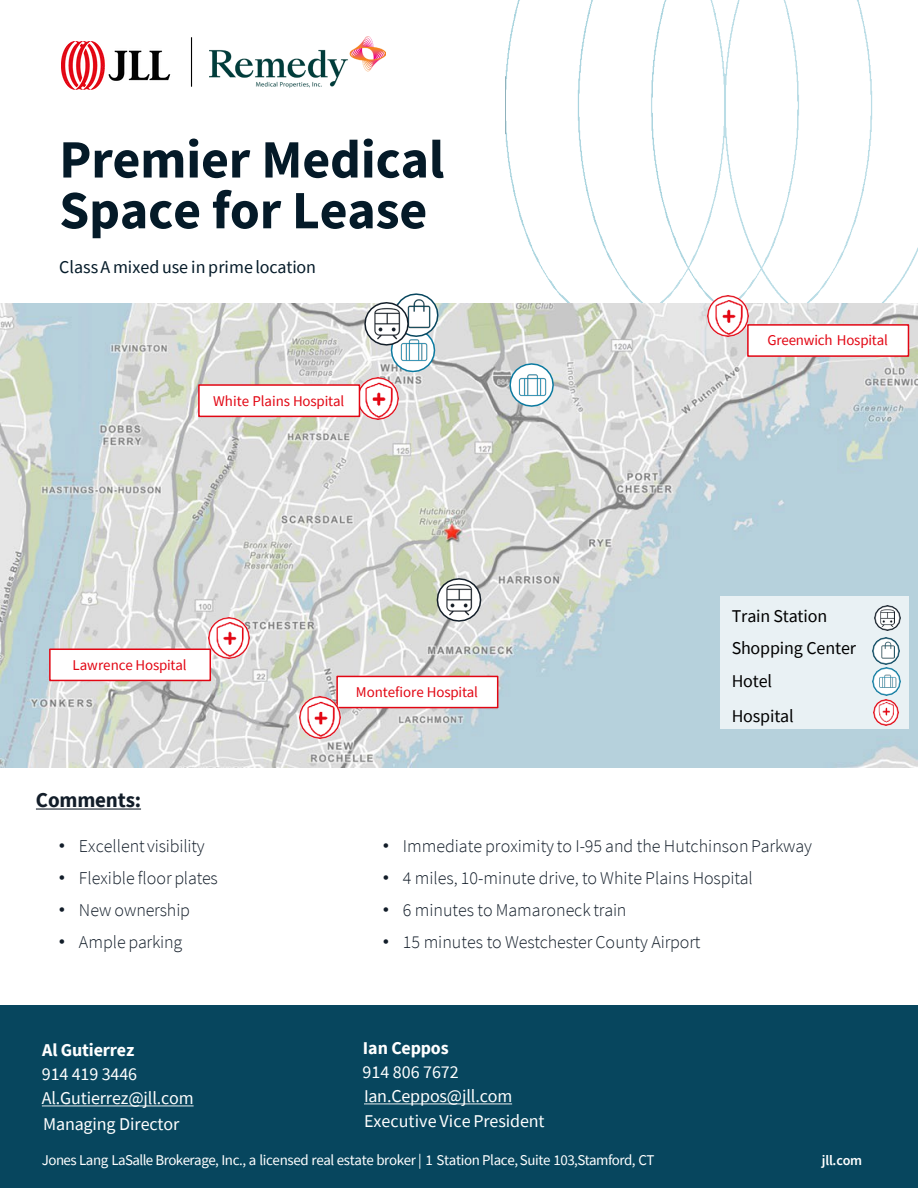
<style>
.page{position:relative;width:918px;height:1188px;background:#fff}
.page>*{position:absolute;margin:0;border:0;box-sizing:border-box;transform-origin:0 0}
.t1{font:700 54px "Source Sans Pro";letter-spacing:-.005em;color:#041a28}
.t2{font:700 21px "Source Sans Pro";letter-spacing:-.01em;color:#121d29}
.t3{font:300 18px "Source Sans Pro";color:#121d29}
.t4{font:18px/25.5px "Source Sans Pro";letter-spacing:-.005em;color:#fff}
.t5{font:18px/32.4px "Source Sans Pro";letter-spacing:-.01em;color:#000}
.t6{font:18px "Source Sans Pro";color:#041a28}
.t7{font:700 18px "Source Sans Pro";letter-spacing:-.01em;color:#fff}
.t8{font:15px "Source Sans Pro";letter-spacing:-.03em;color:#fff}
.t9{font:15px "Source Sans Pro";letter-spacing:-.01em;color:#e20613}
.t10{font:600 14.25px "Source Sans Pro";letter-spacing:-.02em;color:#fff}
.s1{font-family:"Arial";font-weight:400}
</style>
<div class="page">
<img style="left:505px;top:0;width:413px;height:304px">
<img style="left:61px;top:41px;width:110px;height:49px">
<hr style="left:191px;top:37px;width:1px;height:50px;background:#000">
<img style="left:0;top:304px;width:918px;height:463px">
<img style="left:357px;top:378px;width:42px;height:41px">
<div style="left:198px;top:384px;width:162px;height:33px;background:#fff;border:2px solid #e20613"></div>
<div style="left:721px;top:597px;width:188px;height:132px;background:#e9f1f4"></div>
<img style="left:874px;top:605px;width:27px;height:26px">
<img style="left:880px;top:609px;width:15px;height:17px">
<img style="left:208px;top:617px;width:42px;height:42px">
<svg style="left:36px;top:809px;width:105px;height:1px"></svg>
<div style="left:49px;top:649px;width:162px;height:32px;background:#fff;border:2px solid #e20613"></div>
<img style="left:707px;top:296px;width:42px;height:41px">
<div style="left:747px;top:324px;width:162px;height:33px;background:#fff;border:2px solid #e20613"></div>
<div style="left:337px;top:676px;width:161px;height:32px;background:#fff"></div>
<div style="left:336px;top:676px;width:162px;height:32px;border:2px solid #e20613"></div>
<img style="left:299px;top:697px;width:42px;height:41px">
<img style="left:873px;top:700px;width:26px;height:26px">
<svg style="left:436px;top:577px;width:46px;height:46px"></svg>
<img style="left:445px;top:584px;width:28px;height:32px">
<img style="left:873px;top:638px;width:27px;height:26px">
<img style="left:881px;top:641px;width:14px;height:18px">
<svg style="left:508px;top:362px;width:47px;height:46px"></svg>
<img style="left:518px;top:373px;width:30px;height:24px">
<svg style="left:363px;top:293px;width:76px;height:80px"></svg>
<img style="left:372px;top:308px;width:29px;height:32px">
<img style="left:873px;top:668px;width:28px;height:27px">
<img style="left:878px;top:674px;width:19px;height:15px">
<img style="left:210px;top:37px;width:175px;height:51px">
<div style="left:0;top:1006px;width:918px;height:182px;background:#07465e"></div>
<svg style="left:42px;top:1105px;width:152px;height:1px"></svg>
<svg style="left:364px;top:1103px;width:148px;height:1px"></svg>
<h2 class="t1" style="left:59px;top:123px;width:387px">Premier Medical</h2>
<p class="t1" style="left:59px;top:174px;width:370px">Space for Lease</p>
<h2 class="t6" style="left:59px;top:256px;width:258px">ClassA mixeduse in prime location</h2>
<p class="t9" style="left:213px;top:391px;width:132px">White Plains Hospital</p>
<p class="t9" style="left:768px;top:331px;width:122px">Greenwich Hospital</p>
<p class="t9" style="left:73px;top:655px;width:116px">Lawrence Hospital</p>
<p class="t2" style="left:36px;top:786px;width:107px">Comments:</p>
<p class="t3" style="left:59px;top:835px;width:147px"><span class="s1">•</span> Excellent visibility</p>
<p class="t3" style="left:59px;top:867px;width:161px"><span class="s1">•</span> Flexible floorplates</p>
<p class="t3" style="left:59px;top:899px;width:133px"><span class="s1">•</span> New ownership</p>
<p class="t3" style="left:59px;top:931px;width:125px"><span class="s1">•</span> Ample parking</p>
<p class="t9" style="left:356px;top:683px;width:124px">Montefiore Hospital</p>
<p class="t5" style="left:732px;top:599px;width:126px">Train Station<br>Shopping Center<br>Hotel</p>
<p class="t5" style="left:732px;top:700px;width:64px">Hospital</p>
<p class="t3" style="left:383px;top:835px;width:431px"><span class="s1">•</span> Immediate proximity to I-95 and the Hutchinson Parkway</p>
<p class="t3" style="left:383px;top:867px;width:371px"><span class="s1">•</span> 4 miles, 10-minute drive, to White Plains Hospital</p>
<p class="t3" style="left:383px;top:899px;width:245px"><span class="s1">•</span> 6 minutes to Mamaroneck train</p>
<p class="t3" style="left:383px;top:931px;width:319px"><span class="s1">•</span> 15 minutes to Westchester County Airport</p>
<p class="t7" style="left:363px;top:1035px;width:87px">Ian Ceppos</p>
<p class="t4" style="left:363px;top:1059px;width:98px">914 806 7672</p>
<p class="t4" style="left:364px;top:1083px;width:182px">Ian.Ceppos@jll.com<br>Executive Vice President</p>
<p class="t8" style="left:42px;top:1151px;width:614px">Jones Lang LaSalle Brokerage, Inc., a licensed real estate broker | 1 Station Place,Suite 103,Stamford, CT</p>
<p class="t7" style="left:42px;top:1037px;width:94px">Al Gutierrez</p>
<p class="t4" style="left:42px;top:1061px;width:97px">914 419 3446</p>
<p class="t4" style="left:42px;top:1085px;width:153px">Al.Gutierrez@jll.com<br>Managing Director</p>
<p class="t10" style="left:822px;top:1151px;width:42px">jll.com</p>
</div>
